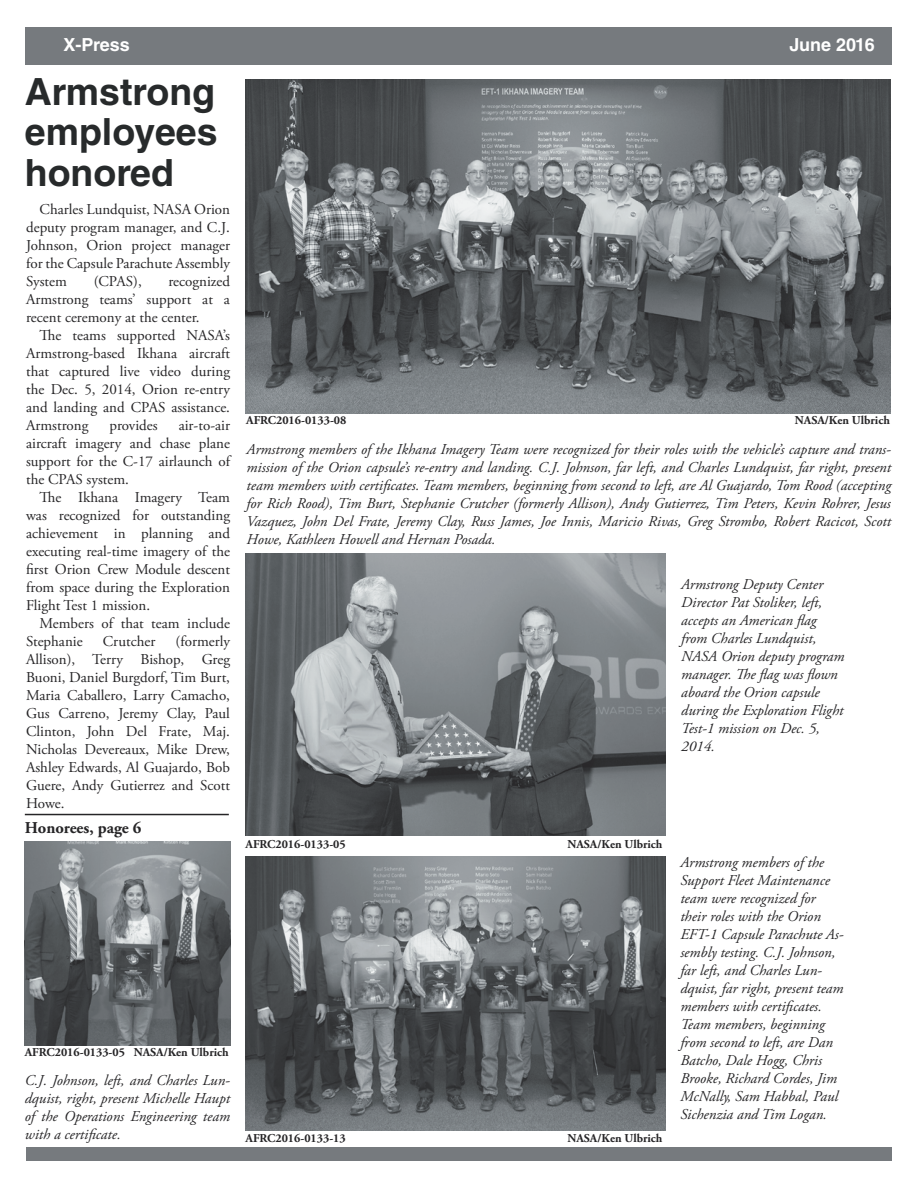
<style>
.page{position:relative;width:918px;height:1188px;background:#fff}
.page>*{position:absolute;margin:0;border:0;box-sizing:border-box;transform-origin:0 0}
.t1{font:700 37.5px/40.5px "Helvetica LT Std";color:#272a2b;text-align:justify}
.t2{font:700 18px "Helvetica LT Std";letter-spacing:-.01em;color:#fff}
.t3{font:700 16.5px "Adobe Garamond Pro";color:#262527}
.t4{font:italic 15px/18px "Adobe Garamond Pro";color:#262527;text-align:justify}
.t5{font:15px/18px "Adobe Garamond Pro";color:#262527;text-align:justify}
.t6{font:700 12px "Adobe Garamond Pro";color:#262527}
</style>
<div class="page">
<img style="left:245px;top:554px;width:420px;height:282px">
<div style="left:25px;top:27px;width:867px;height:37px;background:#767a7e"></div>
<div style="left:26px;top:1147px;width:865px;height:14px;background:#767a7e"></div>
<img style="left:245px;top:79px;width:645px;height:334px">
<img style="left:246px;top:857px;width:420px;height:273px">
<img style="left:25px;top:842px;width:205px;height:204px">
<hr style="left:25px;top:814px;width:204px;height:1px;background:#262527">
<p class="t2" style="left:63px;top:34px;width:68px">X-Press</p>
<p class="t2" style="left:790px;top:34px;width:87px">June 2016</p>
<p class="t1" style="left:25px;top:71px;width:194px">Armstrong employees honored</p>
<p class="t5" style="left:26px;top:201px;width:205px;text-indent:14px">Charles Lundquist, NASA Orion deputy program manager, and C.J.<br>Johnson, Orion project manager for the Capsule Parachute Assembly System</p>
<p class="t5" style="left:26px;top:273px;width:205px;text-indent:142px">recognized Armstrong teams’ support at a recent ceremony at the center.</p>
<p class="t5" style="left:26px;top:327px;width:205px;text-indent:14px">The teams supported NASA’s Armstrong-based Ikhana aircraft that captured live video during the Dec. 5, 2014, Orion re-entry and landing and CPAS assistance.<br>Armstrong</p>
<p class="t5" style="left:94px;top:273px;width:50px">(CPAS),</p>
<p class="t5" style="left:109px;top:417px;width:50px">provides</p>
<p class="t5" style="left:26px;top:417px;width:205px;text-indent:153px">air-to-air aircraft imagery and chase plane support for the C-17 airlaunch of the CPAS system.</p>
<p class="t5" style="left:26px;top:489px;width:205px;text-indent:14px">The Ikhana Imagery Team was recognized for outstanding achievement in planning and executing real-time imagery of the first Orion Crew Module descent from space during the Exploration Flight Test 1 mission.</p>
<p class="t5" style="left:26px;top:615px;width:205px;text-indent:14px">Members of that team include<br>Stephanie</p>
<p class="t5" style="left:26px;top:633px;width:205px;text-indent:150px">(formerly Allison), Terry Bishop, Greg Buoni, Daniel Burgdorf, Tim Burt, Maria Caballero, Larry Camacho, Gus Carreno, Jeremy Clay, Paul Clinton, John Del Frate, Maj.<br>Nicholas Devereaux, Mike Drew, Ashley Edwards, Al Guajardo, Bob Guere, Andy Gutierrez and Scott Howe.</p>
<p class="t3" style="left:25px;top:818px;width:118px">Honorees, page 6</p>
<p class="t5" style="left:103px;top:633px;width:54px">Crutcher</p>
<p class="t6" style="left:25px;top:1046px;width:205px">AFRC2016-0133-05 NASA/Ken Ulbrich</p>
<p class="t4" style="left:25px;top:1072px;width:207px">C.J. Johnson, left, and Charles Lun&shy;dquist, right, present Michelle Haupt of the Operations Engineering team with a certificate.</p>
<p class="t6" style="left:246px;top:414px;width:102px">AFRC2016-0133-08</p>
<p class="t6" style="left:795px;top:414px;width:97px">NASA/Ken Ulbrich</p>
<p class="t4" style="left:247px;top:441px;width:646px">Armstrong members of the Ikhana Imagery Team were recognized for their roles with the vehicle’s capture and trans&shy;mission of the Orion capsule’s re-entry and landing. C.J. Johnson, far left, and Charles Lundquist, far right, present team members with certificates. Team members, beginning from second to left, are Al Guajardo, Tom Rood (accepting for Rich Rood), Tim Burt, Stephanie Crutcher (formerly Allison), Andy Gutierrez, Tim Peters, Kevin Rohrer, Jesus Vazquez, John Del Frate, Jeremy Clay, Russ James, Joe Innis, Maricio Rivas, Greg Strombo, Robert Racicot, Scott Howe, Kathleen Howell and Hernan Posada.</p>
<p class="t4" style="left:681px;top:575px;width:165px;text-align:left">Armstrong Deputy Center<br>Director Pat Stoliker, left, accepts an American flag from Charles Lundquist,<br>NASA Orion deputy program manager. The flag was flown aboard the Orion capsule during the Exploration Flight<br>Test-1 mission on Dec. 5,<br>2014.</p>
<p class="t6" style="left:246px;top:837px;width:102px">AFRC2016-0133-05</p>
<p class="t6" style="left:567px;top:837px;width:97px">NASA/Ken Ulbrich</p>
<p class="t6" style="left:246px;top:1131px;width:102px">AFRC2016-0133-13</p>
<p class="t6" style="left:567px;top:1131px;width:97px">NASA/Ken Ulbrich</p>
<p class="t4" style="left:680px;top:854px;width:165px;text-align:left">Armstrong members of the<br>Support Fleet Maintenance team were recognized for their roles with the Orion<br>EFT-1 Capsule Parachute As&shy;sembly testing. C.J. Johnson, far left, and Charles Lun&shy;dquist, far right, present team members with certificates.<br>Team members, beginning from second to left, are Dan<br>Batcho, Dale Hogg, Chris<br>Brooke, Richard Cordes, Jim<br>McNally, Sam Habbal, Paul<br>Sichenzia and Tim Logan.</p>
</div>
